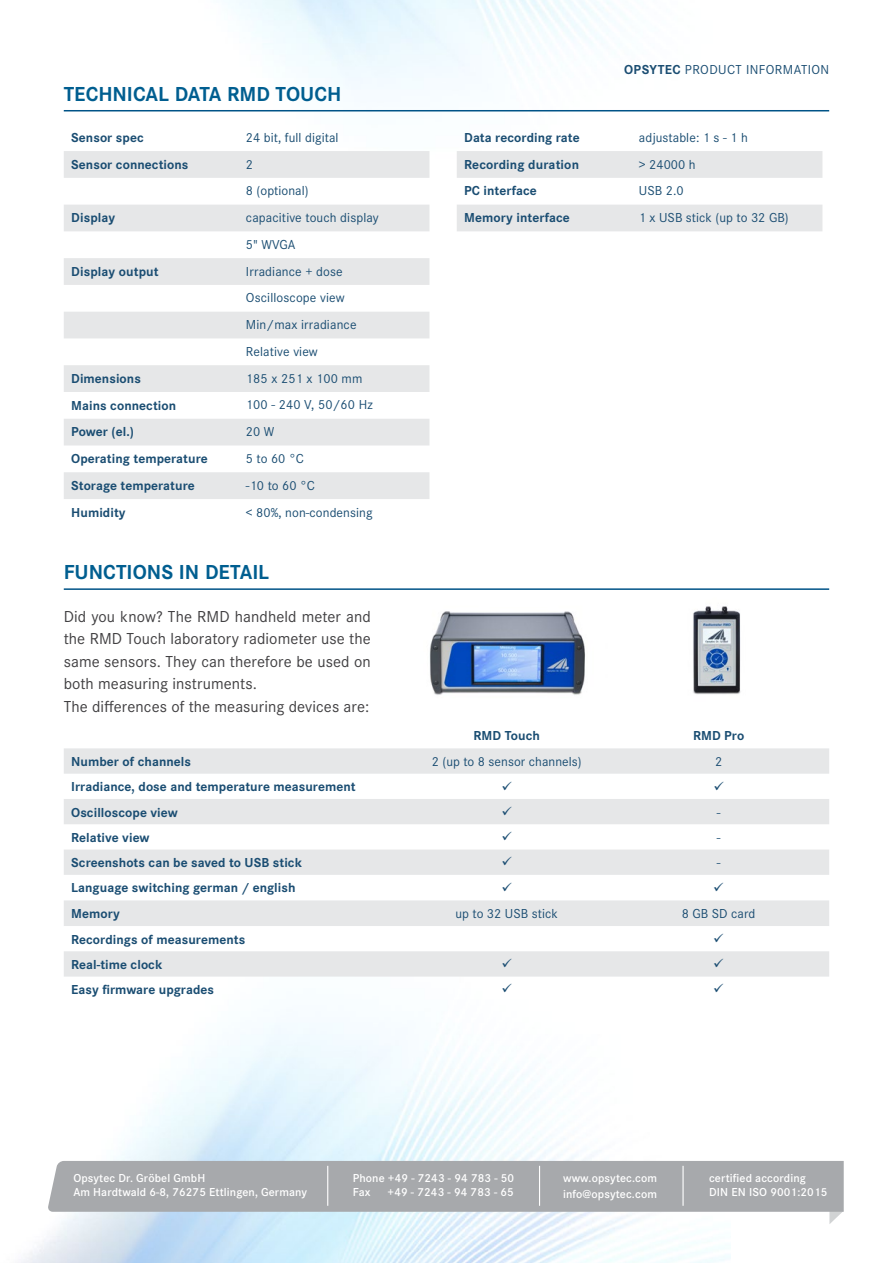
<style>
.page{position:relative;width:893px;height:1263px;background:#fff}
.page>*{position:absolute;margin:0;border:0;box-sizing:border-box;transform-origin:0 0}
.t1{font:700 21px "Corporate S";color:#005e90}
.t2{font:16.5px/22.5px "Corporate S";letter-spacing:.005em;color:#414042}
.t3{font:700 13.5px "Corporate S";letter-spacing:.005em;color:#1a4d72}
.t4{font:13.5px/26.7px "Corporate S";letter-spacing:.005em;color:#1a4d72}
.t5{font:13.5px "Corporate S";letter-spacing:.03em;color:#1a4d72}
.t6{font:600 12px/14.4px "Corporate S";letter-spacing:.01em;color:#fff}
.s1{font-weight:700}
</style>
<div class="page">
<img style="left:21px;top:976px;width:709px;height:287px">
<img style="left:429px;top:611px;width:156px;height:84px">
<img style="left:693px;top:606px;width:48px;height:88px">
<svg style="left:48px;top:1161px;width:796px;height:63px;background:#b3b7bb"></svg>
<hr style="left:327px;top:1166px;width:1px;height:40px;background:#fff">
<hr style="left:539px;top:1166px;width:1px;height:40px;background:#fff">
<hr style="left:682px;top:1166px;width:2px;height:40px;background:#fff">
<hr style="left:64px;top:110px;width:765px;height:1px;background:#005387">
<svg style="left:64px;top:151px;width:365px;height:348px;fill:#e6e7e8"></svg>
<svg style="left:457px;top:151px;width:365px;height:80px"></svg>
<hr style="left:64px;top:588px;width:765px;height:2px;background:#005387">
<svg style="left:64px;top:748px;width:765px;height:228px;fill:#e6e7e8"></svg>
<svg style="left:502px;top:781px;width:10px;height:9px"></svg>
<svg style="left:714px;top:781px;width:9px;height:9px"></svg>
<svg style="left:502px;top:806px;width:10px;height:9px"></svg>
<svg style="left:502px;top:832px;width:9px;height:8px"></svg>
<svg style="left:502px;top:857px;width:9px;height:9px"></svg>
<svg style="left:502px;top:882px;width:9px;height:9px"></svg>
<svg style="left:714px;top:882px;width:9px;height:9px"></svg>
<svg style="left:714px;top:933px;width:9px;height:9px"></svg>
<svg style="left:502px;top:958px;width:9px;height:9px"></svg>
<svg style="left:714px;top:958px;width:9px;height:9px"></svg>
<svg style="left:502px;top:984px;width:9px;height:9px"></svg>
<svg style="left:714px;top:984px;width:9px;height:9px"></svg>
<h1 class="t1" style="left:64px;top:82px;width:279px">TECH NICAL DATA RMD Touch</h1>
<p class="t3" style="left:71px;top:130px;width:74px">Sensor spec</p>
<p class="t4" style="left:246px;top:124px;width:94px">24 bit, full digital</p>
<p class="t3" style="left:71px;top:156px;width:119px">Sensor connections</p>
<p class="t4" style="left:246px;top:151px;width:64px">2<br>8 (optional)</p>
<p class="t3" style="left:71px;top:210px;width:45px">Display</p>
<p class="t4" style="left:246px;top:204px;width:134px">capacitive touch display<br>5" WVGA</p>
<p class="t3" style="left:71px;top:263px;width:89px">Display output</p>
<p class="t4" style="left:246px;top:258px;width:112px">Irradiance + dose<br>Oscilloscope view<br>Min/max irradiance<br>Relative view</p>
<p class="t3" style="left:71px;top:371px;width:71px">Dimensions</p>
<p class="t4" style="left:246px;top:365px;width:118px">185 x 251 x 100 mm</p>
<p class="t3" style="left:71px;top:397px;width:107px">Mains connection</p>
<p class="t4" style="left:246px;top:392px;width:128px">100 - 240 V, 50/60 Hz</p>
<p class="t3" style="left:71px;top:424px;width:64px">Power (el.)</p>
<p class="t4" style="left:246px;top:418px;width:30px">20 W</p>
<p class="t3" style="left:71px;top:451px;width:138px">Operating temperature</p>
<p class="t4" style="left:246px;top:445px;width:60px">5 to 60 °C</p>
<p class="t3" style="left:71px;top:478px;width:125px">Storage temperature</p>
<p class="t4" style="left:246px;top:472px;width:71px">-10 to 60 °C</p>
<p class="t3" style="left:71px;top:504px;width:56px">H umidity</p>
<p class="t4" style="left:246px;top:499px;width:128px">&lt; 80%, non-condensing</p>
<h1 class="t1" style="left:64px;top:560px;width:207px">FUNCTIONS IN DETAIL</h1>
<p class="t2" style="left:64px;top:605px;width:309px">Did you know? The RMD handheld meter and the RMD Touch laboratory radiometer use the same sensors. They can therefore be used on both measuring instruments.<br>The differences of the measuring devices are:</p>
<p class="t5" style="left:624px;top:62px;width:207px"><span class="s1">Opsytec</span> Product Information</p>
<p class="t3" style="left:464px;top:130px;width:117px">Data recording rate</p>
<p class="t4" style="left:639px;top:124px;width:110px">adjustable: 1 s - 1 h</p>
<p class="t3" style="left:464px;top:156px;width:116px">Recording duration</p>
<p class="t4" style="left:639px;top:151px;width:58px">&gt; 24000 h</p>
<p class="t3" style="left:464px;top:183px;width:74px">PC interface</p>
<p class="t4" style="left:639px;top:178px;width:46px">USB 2.0</p>
<p class="t3" style="left:464px;top:210px;width:107px">Memory interface</p>
<p class="t4" style="left:639px;top:204px;width:151px">1 x USB stick (up to 32 GB)</p>
<p class="t3" style="left:474px;top:728px;width:68px">RMD Touch</p>
<p class="t3" style="left:693px;top:728px;width:53px">RMD Pro</p>
<p class="t3" style="left:71px;top:754px;width:121px">Number of channels</p>
<p class="t4" style="left:432px;top:748px;width:151px">2 (up to 8 sensor channels)</p>
<p class="t4" style="left:715px;top:748px;width:9px">2</p>
<p class="t3" style="left:71px;top:779px;width:286px">Irradiance, dose and temperature measurement</p>
<p class="t3" style="left:71px;top:804px;width:108px">Oscilloscope view</p>
<p class="t4" style="left:717px;top:799px;width:5px">-</p>
<p class="t3" style="left:71px;top:830px;width:80px">Relative view</p>
<p class="t4" style="left:717px;top:824px;width:5px">-</p>
<p class="t3" style="left:71px;top:855px;width:232px">Screenshots can be saved to USB stick</p>
<p class="t4" style="left:717px;top:849px;width:5px">-</p>
<p class="t3" style="left:71px;top:880px;width:226px">Language switching german / english</p>
<p class="t3" style="left:71px;top:906px;width:50px">Memory</p>
<p class="t4" style="left:455px;top:900px;width:104px">up to 32 USB stick</p>
<p class="t4" style="left:682px;top:900px;width:75px">8 GB SD card</p>
<p class="t3" style="left:71px;top:931px;width:176px">Recordings of measurements</p>
<p class="t3" style="left:71px;top:957px;width:93px">Real-time clock</p>
<p class="t3" style="left:71px;top:982px;width:144px">Easy firmware upgrades</p>
<p class="t6" style="left:73px;top:1171px;width:235px">Opsytec Dr. Gröbel GmbH<br>Am Hardtwald 6-8, 76275 Ettlingen, Germany</p>
<p class="t6" style="left:353px;top:1171px;width:163px">Phone +49 - 7243 - 94 783 - 50<br>Fax</p>
<p class="t6" style="left:388px;top:1185px;width:128px">+49 - 7243 - 94 783 - 65</p>
<p class="t6" style="left:563px;top:1170px;width:96px;line-height:16.2px">www.opsytec.com info@opsytec.com</p>
<p class="t6" style="left:709px;top:1171px;width:120px">certified according<br>DIN EN ISO 9001:2015</p>
</div>
